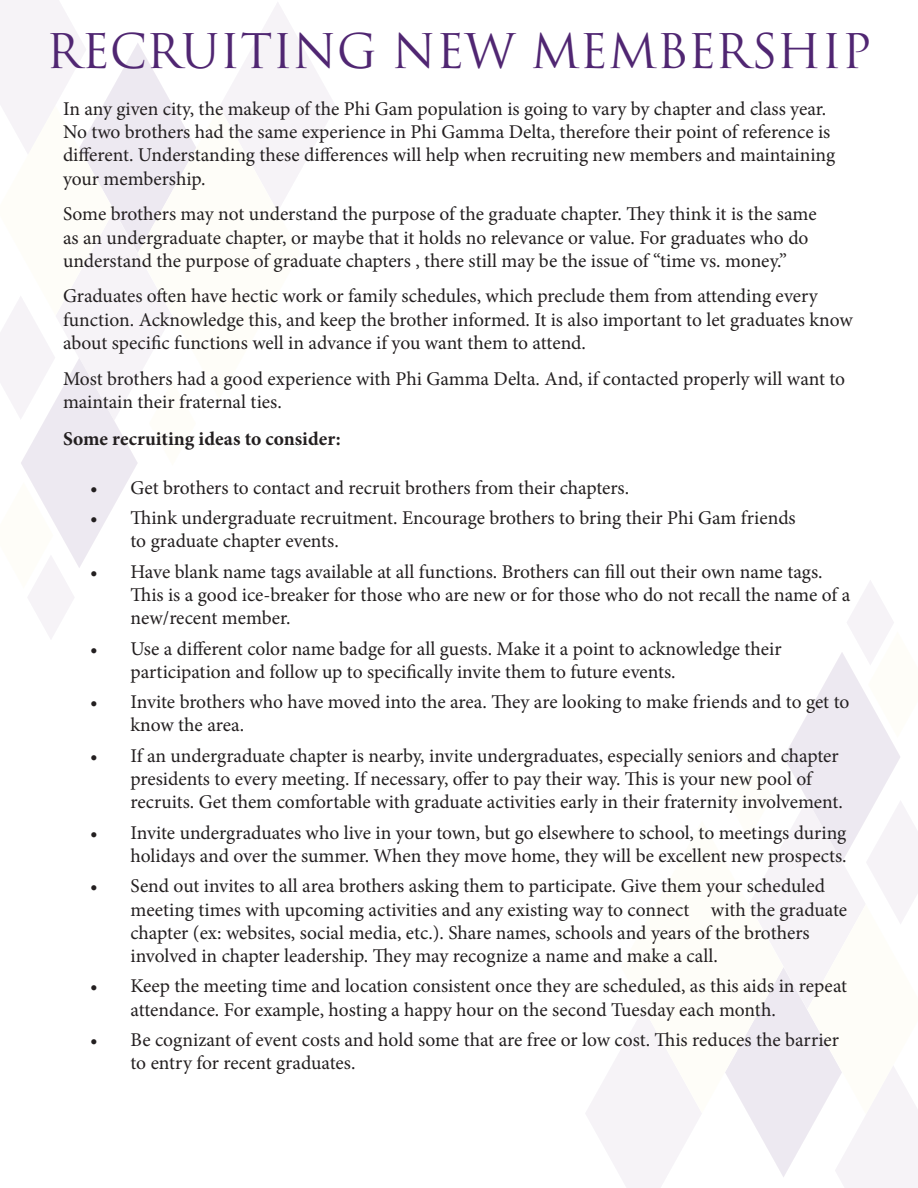
<style>
.page{position:relative;width:918px;height:1188px;background:#fff}
.page>*{position:absolute;margin:0;border:0;box-sizing:border-box;transform-origin:0 0}
.t1{font:46.5px "Trajan Pro 3";color:#502672}
.Paragraph{font:19.5px/23.4px "Minion Pro";letter-spacing:-.005em;color:#231f20}
.Paragraph-2{font:700 19.5px "Minion Pro";color:#231f20}
</style>
<div class="page">
<svg style="left:220px;top:3px;width:116px;height:165px"></svg>
<svg style="left:220px;top:107px;width:81px;height:103px;fill:#f6f3f7"></svg>
<svg style="left:0;top:0;width:196px;height:639px"></svg>
<svg style="left:586px;top:1050px;width:115px;height:138px"></svg>
<svg style="left:621px;top:1009px;width:80px;height:104px;fill:#f6f3f7"></svg>
<svg style="left:725px;top:581px;width:193px;height:607px"></svg>
<p class="t1" style="left:46px;top:19px;width:827px">RECRUITING NEW MEMBERSHIP</p>
<p class="Paragraph" style="left:63px;top:97px;width:774px">In any given city, the makeup of the Phi Gam population is going to vary by chapter and class year.<br>No two brothers had the same experience in Phi Gamma Delta, therefore their point of reference is different. Understanding these differences will help when recruiting new members and maintaining your membership.</p>
<p class="Paragraph" style="left:63px;top:202px;width:755px">Some brothers may not understand the purpose of the graduate chapter. They think it is the same as an undergraduate chapter, or maybe that it holds no relevance or value. For graduates who do understand the purpose of graduate chapters , there still may be the issue of “time vs. money.”</p>
<p class="Paragraph" style="left:63px;top:285px;width:791px">Graduates often have hectic work or family schedules, which preclude them from attending every function. Acknowledge this, and keep the brother informed. It is also important to let graduates know about specific functions well in advance if you want them to attend.</p>
<p class="Paragraph" style="left:63px;top:367px;width:784px">Most brothers had a good experience with Phi Gamma Delta. And, if contacted properly will want to maintain their fraternal ties.</p>
<p class="Paragraph-2" style="left:63px;top:425px;width:279px">Some recruiting ideas to consider:</p>
<p class="Paragraph" style="left:90px;top:476px;width:541px">• Get brothers to contact and recruit brothers from their chapters.</p>
<p class="Paragraph" style="left:131px;top:506px;width:667px;text-indent:-41px">• Think undergraduate recruitment. Encourage brothers to bring their Phi Gam friends to graduate chapter events.</p>
<p class="Paragraph" style="left:131px;top:560px;width:721px;text-indent:-41px">• Have blank name tags available at all functions. Brothers can fill out their own name tags.<br>This is a good ice-breaker for those who are new or for those who do not recall the name of a new/recent member.</p>
<p class="Paragraph" style="left:131px;top:637px;width:653px;text-indent:-41px">• Use a different color name badge for all guests. Make it a point to acknowledge their participation and follow up to specifically invite them to future events.</p>
<p class="Paragraph" style="left:131px;top:690px;width:720px;text-indent:-41px">• Invite brothers who have moved into the area. They are looking to make friends and to get to know the area.</p>
<p class="Paragraph" style="left:131px;top:744px;width:714px;text-indent:-41px">• If an undergraduate chapter is nearby, invite undergraduates, especially seniors and chapter presidents to every meeting. If necessary, offer to pay their way. This is your new pool of recruits. Get them comfortable with graduate activities early in their fraternity involvement.</p>
<p class="Paragraph" style="left:90px;top:821px;width:758px;text-align:right">• Invite undergraduates who live in your town, but go elsewhere to school, to meetings during holidays and over the summer. When they move home, they will be excellent new prospects.</p>
<p class="Paragraph" style="left:131px;top:874px;width:718px;text-indent:-41px">• Send out invites to all area brothers asking them to participate. Give them your scheduled meeting times with upcoming activities and any existing way to connect with the graduate chapter (ex: websites, social media, etc.). Share names, schools and years of the brothers involved in chapter leadership. They may recognize a name and make a call.</p>
<p class="Paragraph" style="left:131px;top:975px;width:718px;text-indent:-41px">• Keep the meeting time and location consistent once they are scheduled, as this aids in repeat attendance. For example, hosting a happy hour on the second Tuesday each month.</p>
<p class="Paragraph" style="left:131px;top:1028px;width:710px;text-indent:-41px">• Be cognizant of event costs and hold some that are free or low cost. This reduces the barrier to entry for recent graduates.</p>
</div>
